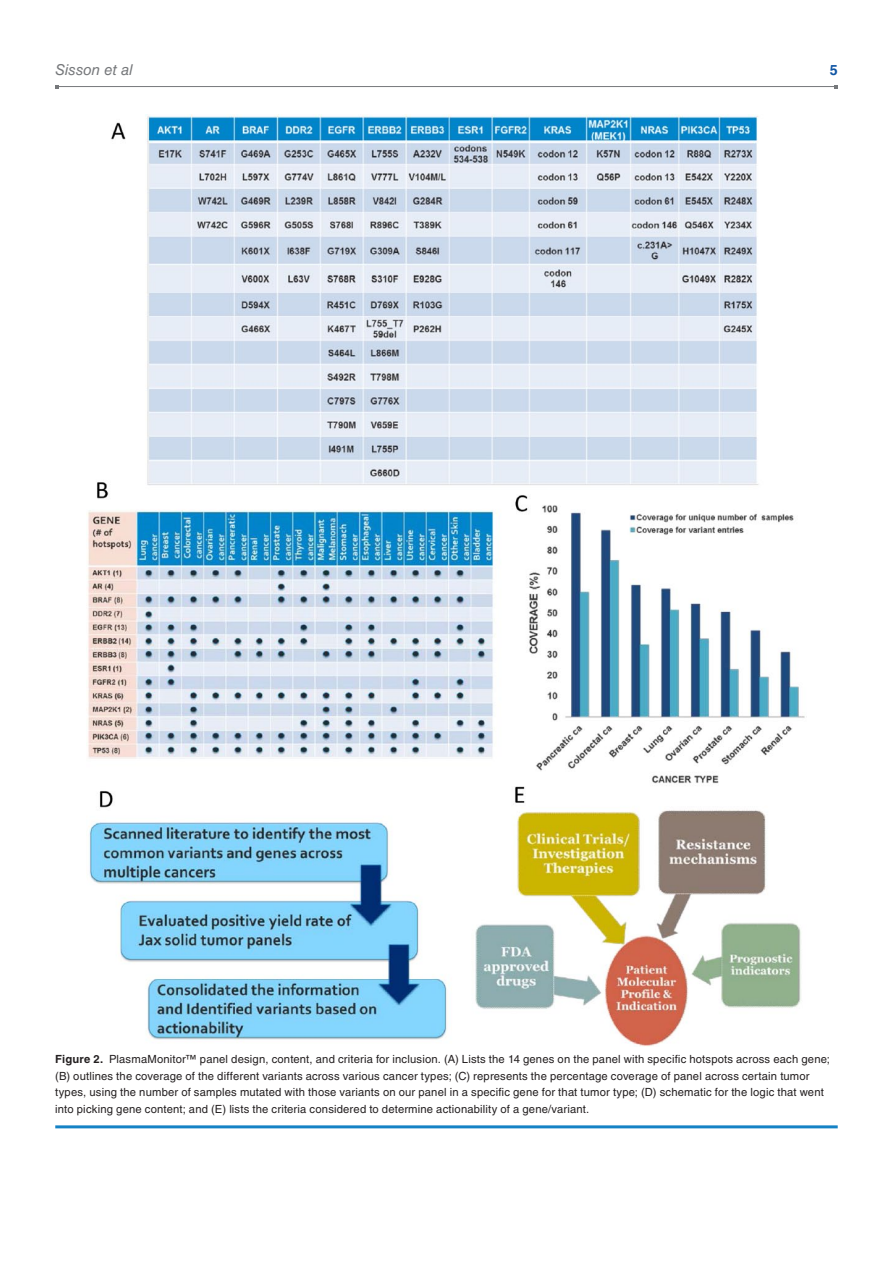
<style>
.page{position:relative;width:893px;height:1263px;background:#fff}
.page>*{position:absolute;margin:0;border:0;box-sizing:border-box;transform-origin:0 0}
.t1{font:italic 15px "Helvetica LT Std";color:#76787b}
.t2{font:700 14.25px "Helvetica LT Std";color:#1055a4}
.t3{font:11.25px/16.5px "Helvetica LT Std";letter-spacing:.015em;color:#231f20}
.s1{font-weight:700}
</style>
<div class="page">
<hr style="left:57px;top:86px;width:779px;height:1px;background:#76787b">
<hr style="left:55px;top:1125px;width:783px;height:3px;background:#1582c5">
<img style="left:87px;top:115px;width:718px;height:931px">
<h1 class="t1" style="left:55px;top:61px;width:79px">Sisson et al</h1>
<p class="t2" style="left:830px;top:61px;width:9px">5</p>
<p class="t3" style="left:55px;top:1051px;width:776px"><span class="s1">Figure 2.</span> PlasmaMonitor™ panel design, content, and criteria for inclusion. (A) Lists the 14 genes on the panel with specific hotspots across each gene; (B) outlines the coverage of the different variants across various cancer types; (C) represents the percentage coverage of panel across certain tumor types, using the number of samples mutated with those variants on our panel in a specific gene for that tumor type; (D) schematic for the logic that went into picking gene content; and (E) lists the criteria considered to determine actionability of a gene/variant.</p>
</div>
